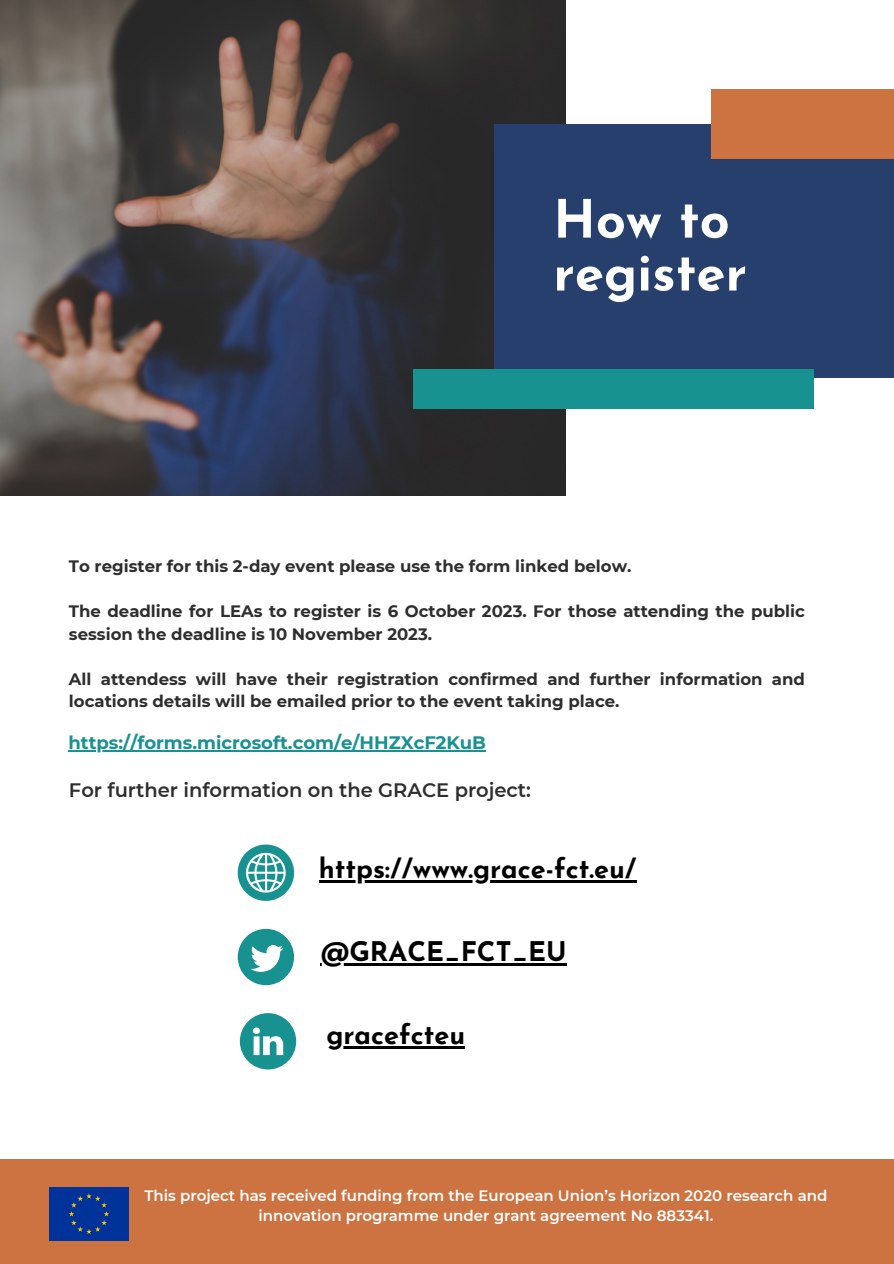
<style>
.page{position:relative;width:894px;height:1264px;background:#fff}
.page>*{position:absolute;margin:0;border:0;box-sizing:border-box;transform-origin:0 0}
.t1{font:700 52.5px "Josefin Sans";color:#fff}
.t2{font:700 27px "Josefin Sans";color:#000}
.t3{font:600 19.5px "Montserrat";color:#2e2e2e}
.t4{font:700 18px "Montserrat";color:#179290}
.t5{font:700 16.5px/22.5px "Montserrat";color:#2e2e2e}
.t6{font:600 15px/20.2px "Montserrat";color:#fff;text-align:center}
</style>
<div class="page">
<img style="left:0;top:0;width:565px;height:496px">
<div style="left:494px;top:124px;width:399px;height:254px;background:#273f6c"></div>
<div style="left:711px;top:89px;width:182px;height:70px;background:#cc7341"></div>
<div style="left:412px;top:369px;width:401px;height:40px;background:#179290"></div>
<svg style="left:238px;top:844px;width:56px;height:56px"></svg>
<hr style="left:319px;top:880px;width:317px;height:2px;background:#000">
<svg style="left:238px;top:928px;width:56px;height:57px"></svg>
<hr style="left:320px;top:963px;width:246px;height:2px;background:#000">
<svg style="left:240px;top:1013px;width:56px;height:56px"></svg>
<hr style="left:326px;top:1045px;width:139px;height:3px;background:#000">
<div style="left:0;top:1158px;width:893px;height:105px;background:#cc7341"></div>
<div style="left:50px;top:1187px;width:79px;height:53px;background:#039"></div>
<hr style="left:68px;top:750px;width:418px;height:1px;background:#179290">
<p class="t1" style="left:553px;top:198px;width:178px">How to</p>
<p class="t1" style="left:553px;top:251px;width:195px">register</p>
<p class="t5" style="left:69px;top:555px;width:564px">To register for this 2-day event please use the form linked below.</p>
<p class="t5" style="left:69px;top:600px;width:737px">The deadline for LEAs to register is 6 October 2023. For those attending the public session the deadline is 10 November 2023.</p>
<p class="t5" style="left:69px;top:667px;width:737px">All attendess will have their registration confirmed and further information and locations details will be emailed prior to the event taking place.</p>
<p class="t4" style="left:68px;top:731px;width:419px">https://forms.microsoft.com/e/HHZXcF2KuB</p>
<p class="t3" style="left:69px;top:778px;width:463px">For further information on the GRACE project:</p>
<p class="t2" style="left:319px;top:858px;width:319px">https://www.grace-fct.eu/</p>
<p class="t2" style="left:320px;top:940px;width:247px">@GRACE_FCT_EU</p>
<p class="t2" style="left:326px;top:1023px;width:140px">gracefcteu</p>
<p class="t6" style="left:144px;top:1185px;width:684px">This project has received funding from the European Union’s Horizon 2020 research and innovation programme under grant agreement No 883341.</p>
</div>
